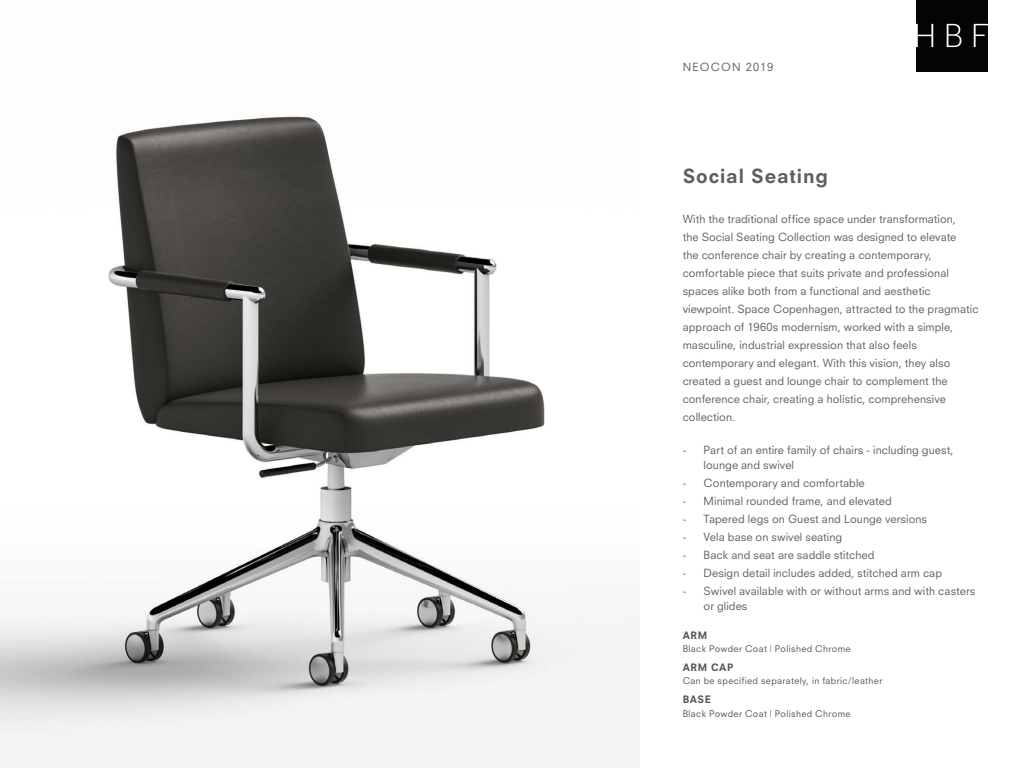
<style>
.page{position:relative;width:1024px;height:768px;background:#fff}
.page>*{position:absolute;margin:0;border:0;box-sizing:border-box;transform-origin:0 0}
.Main_Header{font:800 19px "Neuzeit S";letter-spacing:.045em;color:#5f5f62}
.Main_Header-2{font:11px/18px "Neuzeit S";letter-spacing:.005em;color:#5f5f62}
.Main_Header-3{font:11px "Neuzeit S";letter-spacing:.105em;color:#5f5f62}
.Main_Header-4{font:800 10px "Neuzeit S";letter-spacing:.06em;color:#54555a}
.Main_Header-5{font:9px "Neuzeit S";letter-spacing:.04em;color:#54555a}
</style>
<div class="page">
<img style="left:0;top:116px;width:640px;height:633px">
<div style="left:916px;top:0;width:72px;height:72px;background:#040503"></div>
<svg style="left:916px;top:24px;width:17px;height:23px"></svg>
<svg style="left:947px;top:24px;width:14px;height:23px"></svg>
<svg style="left:974px;top:24px;width:14px;height:23px"></svg>
<p class="Main_Header-3" style="left:683px;top:60px;width:92px">NEOCON 2019</p>
<p class="Main_Header" style="left:683px;top:164px;width:147px">Social Seating</p>
<p class="Main_Header-2" style="left:683px;top:210px;width:297px">With the traditional office space under transformation,<br>the Social Seating Collection was designed to elevate<br>the conference chair by creating a contemporary, comfortable piece that suits private and professional spaces alike both from a functional and aesthetic viewpoint. Space Copenhagen, attracted to the pragmatic approach of 1960s modernism, worked with a simple, masculine, industrial expression that also feels contemporary and elegant. With this vision, they also created a guest and lounge chair to complement the conference chair, creating a holistic, comprehensive collection.</p>
<p class="Main_Header-2" style="left:704px;top:442px;width:251px;line-height:15px;text-indent:-21px">- Part of an entire family of chairs - including guest, lounge and swivel</p>
<p class="Main_Header-2" style="left:683px;top:474px;width:184px">- Contemporary and comfortable</p>
<p class="Main_Header-2" style="left:683px;top:492px;width:211px">- Minimal rounded frame, and elevated</p>
<p class="Main_Header-2" style="left:683px;top:510px;width:246px">- Tapered legs on Guest and Lounge versions</p>
<p class="Main_Header-2" style="left:683px;top:528px;width:161px">- Vela base on swivel seating</p>
<p class="Main_Header-2" style="left:683px;top:546px;width:193px">- Back and seat are saddle stitched</p>
<p class="Main_Header-2" style="left:683px;top:564px;width:261px">- Design detail includes added, stitched arm cap</p>
<p class="Main_Header-2" style="left:704px;top:583px;width:273px;line-height:15px;text-indent:-21px">- Swivel available with or without arms and with casters or glides</p>
<p class="Main_Header-4" style="left:683px;top:629px;width:26px">ARM</p>
<p class="Main_Header-5" style="left:683px;top:643px;width:169px">Black Powder Coat | Polished Chrome</p>
<p class="Main_Header-4" style="left:683px;top:661px;width:52px">ARM CAP</p>
<p class="Main_Header-5" style="left:683px;top:676px;width:201px">Can be specified separately, in fabric/leather</p>
<p class="Main_Header-4" style="left:683px;top:694px;width:30px">BASE</p>
<p class="Main_Header-5" style="left:683px;top:708px;width:169px">Black Powder Coat | Polished Chrome</p>
</div>
